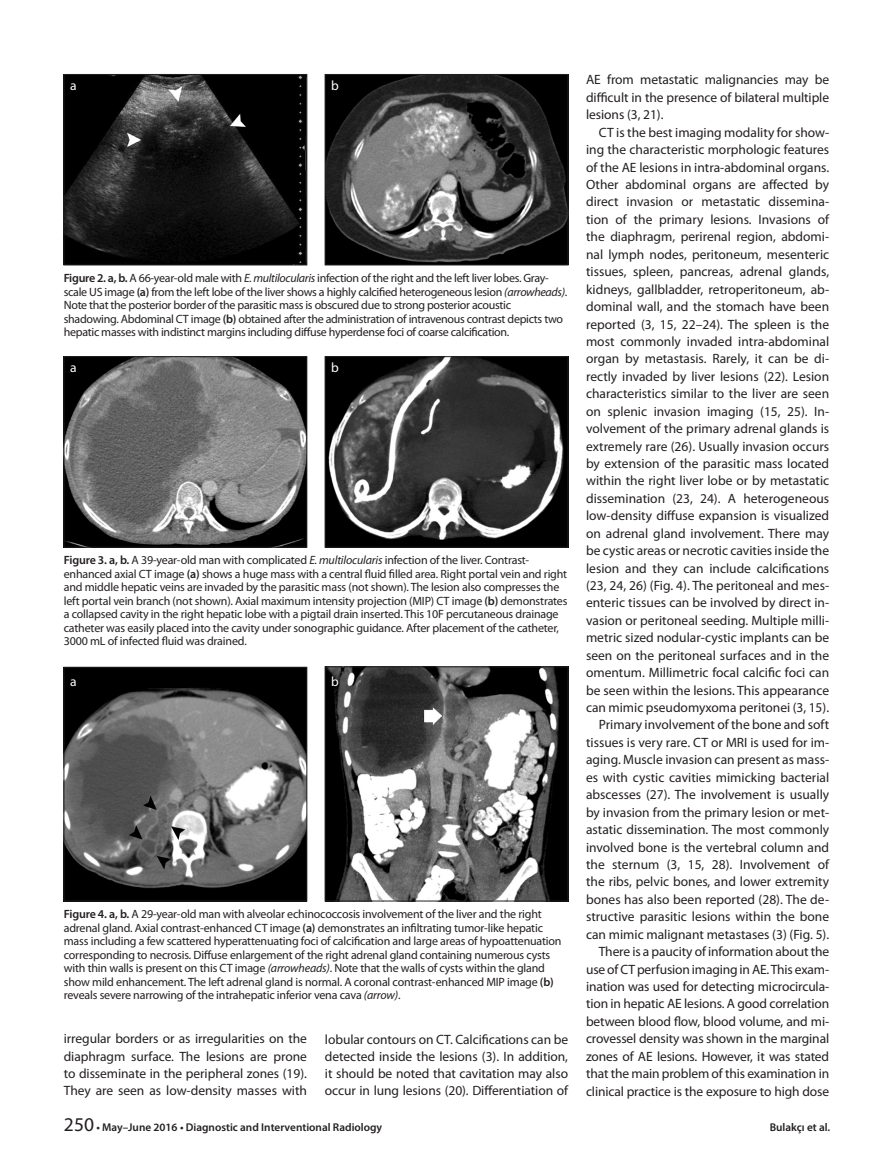
<style>
.page{position:relative;width:893px;height:1170px;background:#fff}
.page>*{position:absolute;margin:0;border:0;box-sizing:border-box;transform-origin:0 0}
.t1{font:13.5px/17.4px "Myriad Pro";letter-spacing:-.005em;color:#231f20;text-align:justify}
.t2{font:13.5px "Myriad Pro";color:#fff}
.t3{font:12px/13.5px "Myriad Pro";letter-spacing:-.015em;color:#231f20}
.t4{font:600 11.25px "Myriad Pro";color:#231f20}
.s1{font-weight:600}
.s2{font-style:italic}
.s3{font-weight:400;font-size:19.5px}
</style>
<div class="page">
<img style="left:66px;top:76px;width:239px;height:187px">
<div style="left:64px;top:74px;width:243px;height:191px;border:1px solid #231f20"></div>
<img style="left:327px;top:76px;width:239px;height:187px">
<div style="left:325px;top:74px;width:243px;height:191px;border:1px solid #231f20"></div>
<img style="left:66px;top:358px;width:239px;height:187px">
<div style="left:64px;top:356px;width:243px;height:191px;border:1px solid #231f20"></div>
<img style="left:327px;top:358px;width:239px;height:187px">
<div style="left:325px;top:356px;width:243px;height:191px;border:1px solid #231f20"></div>
<img style="left:66px;top:669px;width:239px;height:230px">
<div style="left:64px;top:667px;width:243px;height:234px;border:1px solid #231f20"></div>
<img style="left:327px;top:668px;width:239px;height:231px">
<div style="left:325px;top:666px;width:243px;height:235px;border:1px solid #231f20"></div>
<p class="t2" style="left:70px;top:77px;width:8px">a</p>
<p class="t2" style="left:331px;top:77px;width:9px">b</p>
<p class="t3" style="left:64px;top:271px;width:505px"><span class="s1">Figure 2. a, b.</span> A 66-year-old male with <span class="s2">E. multilocularis</span> infection of the right and the left liver lobes. Gray&shy;scale US image <span class="s1">(a)</span> from the left lobe of the liver shows a highly calcified heterogeneous lesion <span class="s2">(arrowheads)</span>.<br>Note that the posterior border of the parasitic mass is obscured due to strong posterior acoustic shadowing. Abdominal CT image <span class="s1">(b)</span> obtained after the administration of intravenous contrast depicts two hepatic masses with indistinct margins including diffuse hyperdense foci of coarse calcification.</p>
<p class="t2" style="left:70px;top:359px;width:8px">a</p>
<p class="t2" style="left:331px;top:359px;width:9px">b</p>
<p class="t3" style="left:64px;top:553px;width:505px"><span class="s1">Figure 3. a, b.</span> A 39-year-old man with complicated <span class="s2">E. multilocularis</span> infection of the liver. Contrast&shy;enhanced axial CT image <span class="s1">(a)</span> shows a huge mass with a central fluid filled area. Right portal vein and right and middle hepatic veins are invaded by the parasitic mass (not shown). The lesion also compresses the left portal vein branch (not shown). Axial maximum intensity projection (MIP) CT image <span class="s1">(b)</span> demonstrates a collapsed cavity in the right hepatic lobe with a pigtail drain inserted. This 10F percutaneous drainage catheter was easily placed into the cavity under sonographic guidance. After placement of the catheter, 3000 mL of infected fluid was drained.</p>
<p class="t2" style="left:70px;top:672px;width:8px">a</p>
<p class="t2" style="left:331px;top:672px;width:9px">b</p>
<p class="t3" style="left:64px;top:907px;width:499px"><span class="s1">Figure 4. a, b.</span> A 29-year-old man with alveolar echinococcosis involvement of the liver and the right adrenal gland. Axial contrast-enhanced CT image <span class="s1">(a)</span> demonstrates an infiltrating tumor-like hepatic mass including a few scattered hyperattenuating foci of calcification and large areas of hypoattenuation corresponding to necrosis. Diffuse enlargement of the right adrenal gland containing numerous cysts with thin walls is present on this CT image <span class="s2">(arrowheads)</span>. Note that the walls of cysts within the gland show mild enhancement. The left adrenal gland is normal. A coronal contrast-enhanced MIP image <span class="s1">(b) </span>reveals severe narrowing of the intrahepatic inferior vena cava <span class="s2">(arrow)</span>.</p>
<p class="t1" style="left:64px;top:1029px;width:245px">irregular borders or as irregularities on the diaphragm surface. The lesions are prone to disseminate in the peripheral zones (19).<br>They are seen as low-density masses with</p>
<p class="t1" style="left:325px;top:1030px;width:245px">lobular contours on CT. Calcifications can be detected inside the lesions (3). In addition, it should be noted that cavitation may also occur in lung lesions (20). Differentiation of</p>
<p class="t1" style="left:586px;top:71px;width:245px">AE from metastatic malignancies may be difficult in the presence of bilateral multiple lesions (3, 21).</p>
<p class="t1" style="left:586px;top:123px;width:245px;text-indent:13px">CT is the best imaging modality for show&shy;ing the characteristic morphologic features of the AE lesions in intra-abdominal organs.<br>Other abdominal organs are affected by direct invasion or metastatic dissemina&shy;tion of the primary lesions. Invasions of the diaphragm, perirenal region, abdomi&shy;nal lymph nodes, peritoneum, mesenteric tissues, spleen, pancreas, adrenal glands, kidneys, gallbladder, retroperitoneum, ab&shy;dominal wall, and the stomach have been reported (3, 15, 22–24). The spleen is the most commonly invaded intra-abdominal organ by metastasis. Rarely, it can be di&shy;rectly invaded by liver lesions (22). Lesion characteristics similar to the liver are seen on splenic invasion imaging (15, 25). In&shy;volvement of the primary adrenal glands is extremely rare (26). Usually invasion occurs by extension of the parasitic mass located within the right liver lobe or by metastatic dissemination (23, 24). A heterogeneous low-density diffuse expansion is visualized on adrenal gland involvement. There may be cystic areas or necrotic cavities inside the lesion and they can include calcifications (23, 24, 26) (Fig. 4). The peritoneal and mes&shy;enteric tissues can be involved by direct in&shy;vasion or peritoneal seeding. Multiple milli&shy;metric sized nodular-cystic implants can be seen on the peritoneal surfaces and in the omentum. Millimetric focal calcific foci can be seen within the lesions. This appearance can mimic pseudomyxoma peritonei (3, 15).</p>
<p class="t1" style="left:586px;top:716px;width:245px;text-indent:13px">Primary involvement of the bone and soft tissues is very rare. CT or MRI is used for im&shy;aging. Muscle invasion can present as mass&shy;es with cystic cavities mimicking bacterial abscesses (27). The involvement is usually by invasion from the primary lesion or met&shy;astatic dissemination. The most commonly involved bone is the vertebral column and the sternum (3, 15, 28). Involvement of the ribs, pelvic bones, and lower extremity bones has also been reported (28). The de&shy;structive parasitic lesions within the bone can mimic malignant metastases (3) (Fig. 5).</p>
<p class="t1" style="left:586px;top:942px;width:245px;text-indent:13px">There is a paucity of information about the use of CT perfusion imaging in AE. This exam&shy;ination was used for detecting microcircula&shy;tion in hepatic AE lesions. A good correlation between blood flow, blood volume, and mi&shy;crovessel density was shown in the marginal zones of AE lesions. However, it was stated that the main problem of this examination in clinical practice is the exposure to high dose</p>
<p class="t4" style="left:64px;top:1120px;width:320px"><span class="s3">250</span> • May–June 2016 • Diagnostic and Interventional Radiology</p>
<p class="t4" style="left:770px;top:1120px;width:62px">Bulakçı et al.</p>
</div>
